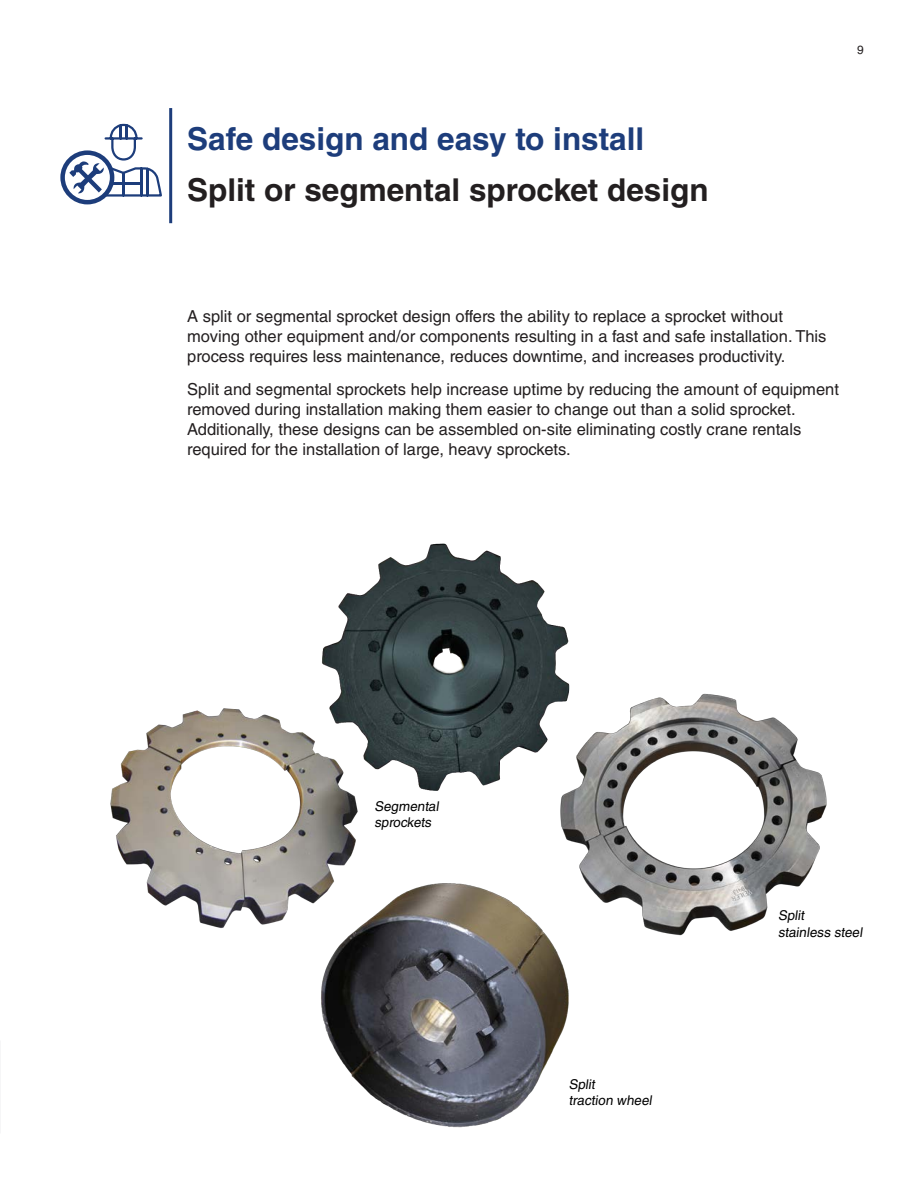
<style>
.page{position:relative;width:918px;height:1188px;background:#fff}
.page>*{position:absolute;margin:0;border:0;box-sizing:border-box;transform-origin:0 0}
.t1{font:700 31.5px "Helvetica LT Std";color:#231f20}
.t2{font:700 31.5px "Helvetica LT Std";color:#1d3d7b}
.t3{font:16.5px/19.8px "Helvetica LT Std";color:#231f20}
.t4{font:13.5px "Helvetica LT Std";color:#000}
.t5{font:12px "Helvetica LT Std";color:#231f20}
</style>
<div class="page">
<img style="left:110px;top:708px;width:248px;height:220px">
<img style="left:560px;top:693px;width:267px;height:243px">
<hr style="left:169px;top:108px;width:3px;height:115px;background:#1d3d7b">
<svg style="left:63px;top:153px;width:49px;height:49px"></svg>
<div style="left:60px;top:150px;width:54px;height:54px;border:4px solid #1d3d7b;border-radius:50%"></div>
<svg style="left:69px;top:124px;width:93px;height:74px"></svg>
<img style="left:316px;top:543px;width:259px;height:251px">
<img style="left:318px;top:880px;width:253px;height:248px">
<p class="t2" style="left:187px;top:119px;width:459px">Safe design and easy to install</p>
<p class="t1" style="left:187px;top:171px;width:523px">Split or segmental sprocket design</p>
<p class="t5" style="left:857px;top:43px;width:8px">9</p>
<p class="t3" style="left:187px;top:307px;width:641px">A split or segmental sprocket design offers the ability to replace a sprocket without moving other equipment and/or components resulting in a fast and safe installation. This process requires less maintenance, reduces downtime, and increases productivity.</p>
<p class="t3" style="left:187px;top:380px;width:653px">Split and segmental sprockets help increase uptime by reducing the amount of equipment removed during installation making them easier to change out than a solid sprocket.<br>Additionally, these designs can be assembled on-site eliminating costly crane rentals required for the installation of large, heavy sprockets.</p>
<p class="t4" style="left:374px;top:798px;width:68px">Segmental</p>
<p class="t4" style="left:374px;top:814px;width:61px">sprockets</p>
<p class="t4" style="left:569px;top:1077px;width:30px">Split</p>
<p class="t4" style="left:569px;top:1093px;width:87px">traction wheel</p>
<p class="t4" style="left:778px;top:908px;width:30px">Split</p>
<p class="t4" style="left:778px;top:924px;width:88px">stainless steel</p>
</div>
